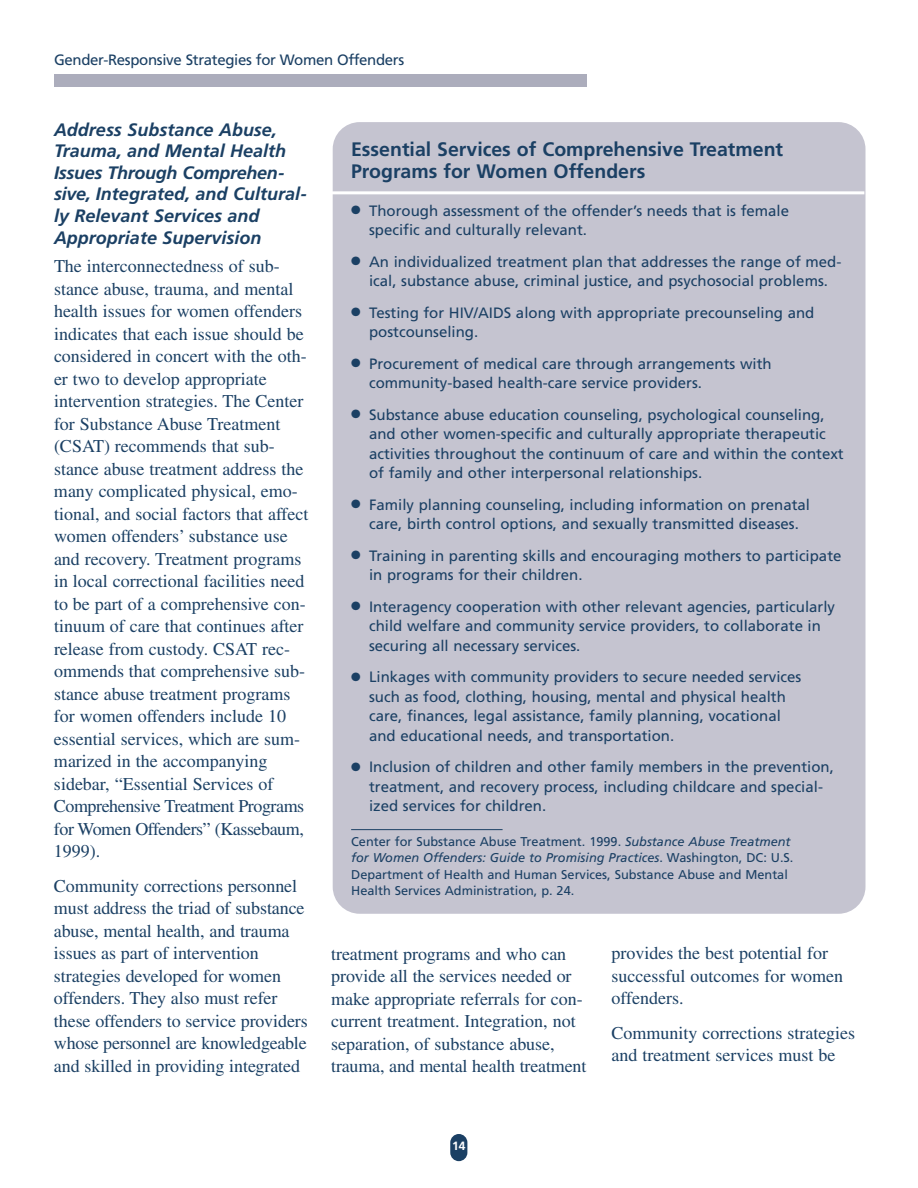
<style>
.page{position:relative;width:918px;height:1188px;background:#fff}
.page>*{position:absolute;margin:0;border:0;box-sizing:border-box;transform-origin:0 0}
.t1{font:700 19.5px/22.5px "Frutiger";color:#1b4064}
.t2{font:18px/22.5px "Times";color:#1b4064}
.t3{font:italic 700 18px/21.6px "Frutiger";color:#1b4064}
.t4{font:15px/19.5px "Frutiger";color:#1b4064}
.t5{font:15px "Frutiger";letter-spacing:-.02em;color:#1b4064}
.t6{font:12.75px/16.5px "Frutiger";color:#1b4064}
.t7{font:700 12px "Frutiger";color:#fff}
.s1{font-style:italic}
</style>
<div class="page">
<div style="left:54px;top:75px;width:533px;height:12px;background:#acadbc"></div>
<div style="left:450px;top:1134px;width:17px;height:27px;background:#1b4064;border-radius:9px"></div>
<div style="left:333px;top:122px;width:533px;height:792px;background:#c5c4d0;border-radius:27px"></div>
<hr style="left:351px;top:829px;width:152px;height:1px;background:#1b4064">
<hr style="left:332px;top:191px;width:532px;height:3px;background:#fff">
<p class="t5" style="left:54px;top:54px;width:352px">Gender-Responsive Strategies for Women Offenders</p>
<p class="t3" style="left:54px;top:120px;width:255px">Address Substance Abuse,<br>Trauma, and Mental Health<br>Issues Through Comprehen&shy;sive, Integrated, and Cultural&shy;ly Relevant Services and<br>Appropriate Supervision</p>
<p class="t2" style="left:54px;top:257px;width:256px">The interconnectedness of sub&shy;stance abuse, trauma, and mental health issues for women offenders indicates that each issue should be considered in concert with the oth&shy;er two to develop appropriate intervention strategies. The Center for Substance Abuse Treatment (CSAT) recommends that sub&shy;stance abuse treatment address the many complicated physical, emo&shy;tional, and social factors that affect women offenders’ substance use and recovery. Treatment programs in local correctional facilities need to be part of a comprehensive con&shy;tinuum of care that continues after release from custody. CSAT rec&shy;ommends that comprehensive sub&shy;stance abuse treatment programs for women offenders include 10 essential services, which are sum&shy;marized in the accompanying sidebar, “Essential Services of<br>Comprehensive Treatment Programs for Women Offenders” (Kassebaum,<br>1999).</p>
<p class="t2" style="left:54px;top:876px;width:255px">Community corrections personnel must address the triad of substance abuse, mental health, and trauma issues as part of intervention strategies developed for women offenders. They also must refer these offenders to service providers whose personnel are knowledgeable and skilled in providing integrated</p>
<p class="t1" style="left:351px;top:139px;width:434px">Essential Services of Comprehensive Treatment<br>Programs for Women Offenders</p>
<p class="t4" style="left:369px;top:202px;width:421px;text-indent:-18px">● Thorough assessment of the offender’s needs that is female specific and culturally relevant.</p>
<p class="t4" style="left:351px;top:253px;width:492px;text-align:center">● An individualized treatment plan that addresses the range of med&shy;ical, substance abuse, criminal justice, and psychosocial problems.</p>
<p class="t4" style="left:369px;top:304px;width:447px;text-indent:-18px">● Testing for HIV/AIDS along with appropriate precounseling and postcounseling.</p>
<p class="t4" style="left:369px;top:355px;width:404px;text-indent:-18px">● Procurement of medical care through arrangements with community-based health-care service providers.</p>
<p class="t4" style="left:369px;top:406px;width:476px;text-indent:-18px">● Substance abuse education counseling, psychological counseling, and other women-specific and culturally appropriate therapeutic activities throughout the continuum of care and within the context of family and other interpersonal relationships.</p>
<p class="t4" style="left:351px;top:496px;width:460px;text-align:center">● Family planning counseling, including information on prenatal care, birth control options, and sexually transmitted diseases.</p>
<p class="t4" style="left:369px;top:547px;width:474px;text-indent:-18px">● Training in parenting skills and encouraging mothers to participate in programs for their children.</p>
<p class="t4" style="left:369px;top:598px;width:467px;text-indent:-18px">● Interagency cooperation with other relevant agencies, particularly child welfare and community service providers, to collaborate in securing all necessary services.</p>
<p class="t4" style="left:369px;top:669px;width:434px;text-indent:-18px">● Linkages with community providers to secure needed services such as food, clothing, housing, mental and physical health care, finances, legal assistance, family planning, vocational and educational needs, and transportation.</p>
<p class="t4" style="left:369px;top:759px;width:466px;text-indent:-18px">● Inclusion of children and other family members in the prevention, treatment, and recovery process, including childcare and special&shy;ized services for children.</p>
<p class="t6" style="left:351px;top:834px;width:444px">Center for Substance Abuse Treatment. 1999. <span class="s1">Substance Abuse Treatment for Women Offenders: Guide to Promising Practices</span>. Washington, DC: U.S.<br>Department of Health and Human Services, Substance Abuse and Mental Health Services Administration, p. 24.</p>
<p class="t2" style="left:331px;top:944px;width:257px">treatment programs and who can provide all the services needed or make appropriate referrals for con&shy;current treatment. Integration, not separation, of substance abuse, trauma, and mental health treatment</p>
<p class="t2" style="left:612px;top:944px;width:233px">provides the best potential for successful outcomes for women offenders.</p>
<p class="t2" style="left:612px;top:1023px;width:245px">Community corrections strategies and treatment services must be</p>
<p class="t7" style="left:452px;top:1141px;width:15px">14</p>
</div>
